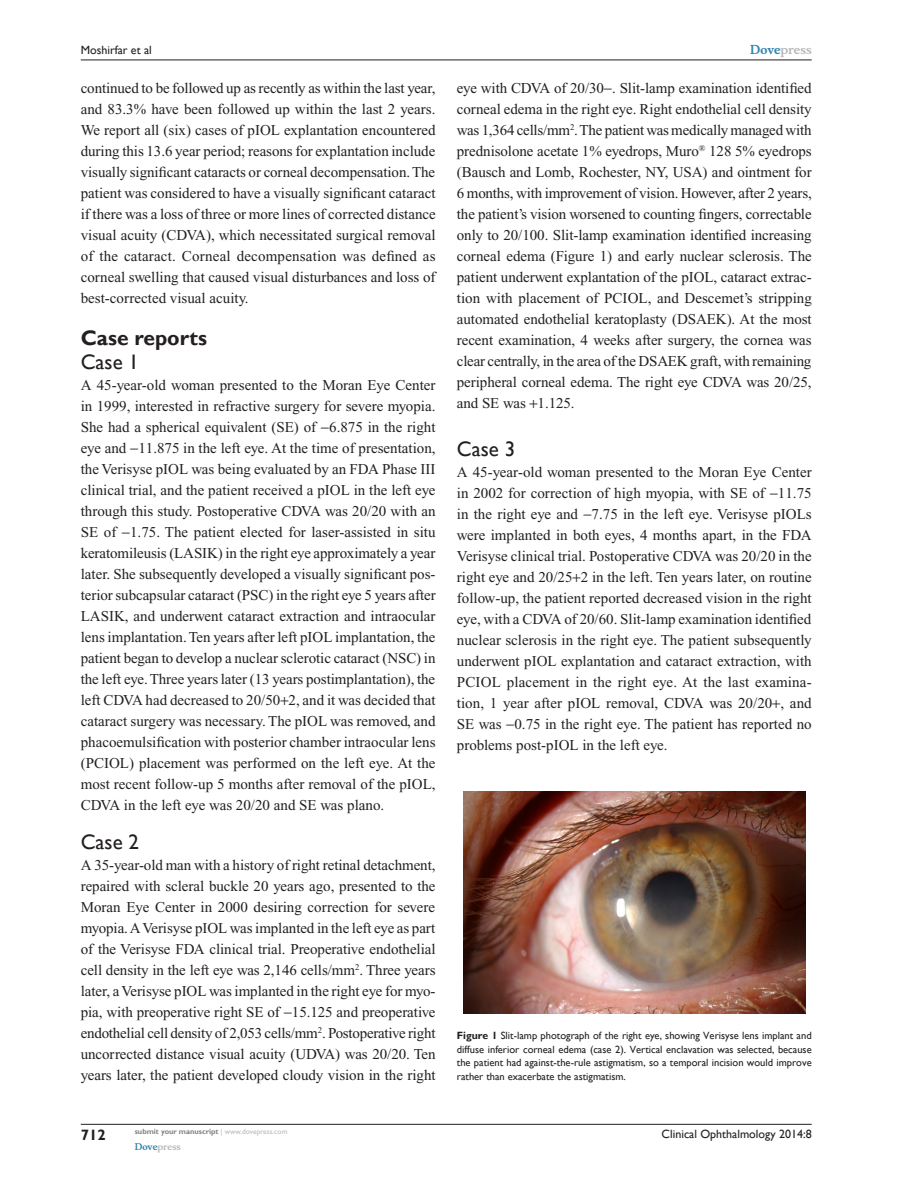
<style>
.page{position:relative;width:918px;height:1188px;background:#fff}
.page>*{position:absolute;margin:0;border:0;box-sizing:border-box;transform-origin:0 0}
.H2-after-H1{font:21px "Gill Sans";color:#231f20}
.t1{font:700 21px "Gill Sans";color:#231f20}
.TxF{font:15px/21px "Times New Roman";letter-spacing:-.005em;color:#231f20;text-align:justify}
.Tx{font:15px/21px "Times New Roman";color:#231f20;text-align:justify}
.RunFolio-V{font:700 15px "Gill Sans";color:#231f20}
.RunF-V{font:12px "Gill Sans";color:#231f20}
.RunH-V{font:12px "Gill Sans";color:#231f20}
.RunH-Brand-V{font:700 12px "Musee";color:#b8b9bc}
.FC{font:10.5px/13.5px "Gill Sans";color:#231f20;text-align:justify}
.RunF-Brand-V{font:700 9px "Musee";color:#b8b9bc}
.RunF-SubmityourMS-V{font:700 7.5px "Gill Sans";color:#808285}
.s1{color:#3485ae}
.s2{font-weight:700}
.s3{font-weight:400;color:#b8b9bc}
</style>
<div class="page">
<hr style="left:81px;top:1124px;width:731px;height:1px;background:#231f20">
<hr style="left:81px;top:60px;width:731px;height:1px;background:#231f20">
<img style="left:463px;top:791px;width:342px;height:223px">
<p class="RunH-V" style="left:81px;top:43px;width:73px">Moshirfar et al</p>
<p class="Tx" style="left:81px;top:77px;width:356px">continued to be followed up as recently as within the last year, and 83.3% have been followed up within the last 2 years.<br>We report all (six) cases of pIOL explantation encountered during this 13.6 year period; reasons for explantation include visually significant cataracts or corneal decompensation. The patient was considered to have a visually significant cataract if there was a loss of three or more lines of corrected distance visual acuity (CDVA), which necessitated surgical removal of the cataract. Corneal decompensation was defined as corneal swelling that caused visual disturbances and loss of best-corrected visual acuity.</p>
<h1 class="t1" style="left:81px;top:325px;width:128px">Case reports</h1>
<p class="H2-after-H1" style="left:81px;top:349px;width:60px">Case 1</p>
<p class="TxF" style="left:81px;top:374px;width:356px">A 45-year-old woman presented to the Moran Eye Center in 1999, interested in refractive surgery for severe myopia.<br>She had a spherical equivalent (SE) of −6.875 in the right eye and −11.875 in the left eye. At the time of presentation, the Verisyse pIOL was being evaluated by an FDA Phase III clinical trial, and the patient received a pIOL in the left eye through this study. Postoperative CDVA was 20/20 with an SE of −1.75. The patient elected for laser-assisted in situ keratomileusis (LASIK) in the right eye approximately a year later. She subsequently developed a visually significant pos&shy;terior subcapsular cataract (PSC) in the right eye 5 years after LASIK, and underwent cataract extraction and intraocular lens implantation. Ten years after left pIOL implantation, the patient began to develop a nuclear sclerotic cataract (NSC) in the left eye. Three years later (13 years postimplantation), the left CDVA had decreased to 20/50 2, and it was decided that cataract surgery was necessary. The pIOL was removed, and phacoemulsification with posterior chamber intraocular lens (PCIOL) placement was performed on the left eye. At the most recent follow-up 5 months after removal of the pIOL, CDVA in the left eye was 20/20 and SE was plano.</p>
<h2 class="H2-after-H1" style="left:81px;top:829px;width:60px">Case 2</h2>
<p class="TxF" style="left:81px;top:854px;width:356px">A 35-year-old man with a history of right retinal detachment, repaired with scleral buckle 20 years ago, presented to the Moran Eye Center in 2000 desiring correction for severe myopia. A Verisyse pIOL was implanted in the left eye as part of the Verisyse FDA clinical trial. Preoperative endothelial cell density in the left eye was 2,146 cells/mm<sup>2</sup>. Three years later, a Verisyse pIOL was implanted in the right eye for myo&shy;pia, with preoperative right SE of −15.125 and preoperative endothelial cell density of 2,053 cells/mm<sup>2</sup>. Postoperative right uncorrected distance visual acuity (UDVA) was 20/20. Ten years later, the patient developed cloudy vision in the right</p>
<p class="RunH-Brand-V" style="left:750px;top:43px;width:63px"><span class="s1">Dove</span>press</p>
<p class="TxF" style="left:457px;top:77px;width:357px">eye with CDVA of 20/30−. Slit-lamp examination identified corneal edema in the right eye. Right endothelial cell density was 1,364 cells/mm<sup>2</sup>. The patient was medically managed with prednisolone acetate 1% eyedrops, Muro<sup>®</sup> 128 5% eyedrops (Bausch and Lomb, Rochester, NY, USA) and ointment for 6 months, with improvement of vision. However, after 2 years, the patient’s vision worsened to counting fingers, correctable only to 20/100. Slit-lamp examination identified increasing corneal edema (Figure 1) and early nuclear sclerosis. The patient underwent explantation of the pIOL, cataract extrac&shy;tion with placement of PCIOL, and Descemet’s stripping automated endothelial keratoplasty (DSAEK). At the most recent examination, 4 weeks after surgery, the cornea was clear centrally, in the area of the DSAEK graft, with remaining peripheral corneal edema. The right eye CDVA was 20/25, and SE was 1.125.</p>
<h2 class="H2-after-H1" style="left:457px;top:436px;width:60px">Case 3</h2>
<p class="TxF" style="left:457px;top:461px;width:356px">A 45-year-old woman presented to the Moran Eye Center in 2002 for correction of high myopia, with SE of −11.75 in the right eye and −7.75 in the left eye. Verisyse pIOLs were implanted in both eyes, 4 months apart, in the FDA Verisyse clinical trial. Postoperative CDVA was 20/20 in the right eye and 20/25 2 in the left. Ten years later, on routine follow-up, the patient reported decreased vision in the right eye, with a CDVA of 20/60. Slit-lamp examination identified nuclear sclerosis in the right eye. The patient subsequently underwent pIOL explantation and cataract extraction, with PCIOL placement in the right eye. At the last examina&shy;tion, 1 year after pIOL removal, CDVA was 20/20 , and SE was −0.75 in the right eye. The patient has reported no problems post-pIOL in the left eye.</p>
<p class="FC" style="left:457px;top:1029px;width:356px"><span class="s2">Figure 1</span> Slit-lamp photograph of the right eye, showing Verisyse lens implant and diffuse inferior corneal edema (case 2). Vertical enclavation was selected, because the patient had against-the-rule astigmatism, so a temporal incision would improve rather than exacerbate the astigmatism.</p>
<p class="RunFolio-V" style="left:81px;top:1126px;width:26px">712</p>
<p class="RunF-SubmityourMS-V" style="left:135px;top:1127px;width:154px">submit your manuscript <span class="s3">| www.dovepress.com</span></p>
<p class="RunF-Brand-V" style="left:135px;top:1141px;width:48px"><span class="s1">Dove</span>press</p>
<p class="RunF-V" style="left:662px;top:1127px;width:152px">Clinical Ophthalmology 2014:8</p>
</div>
